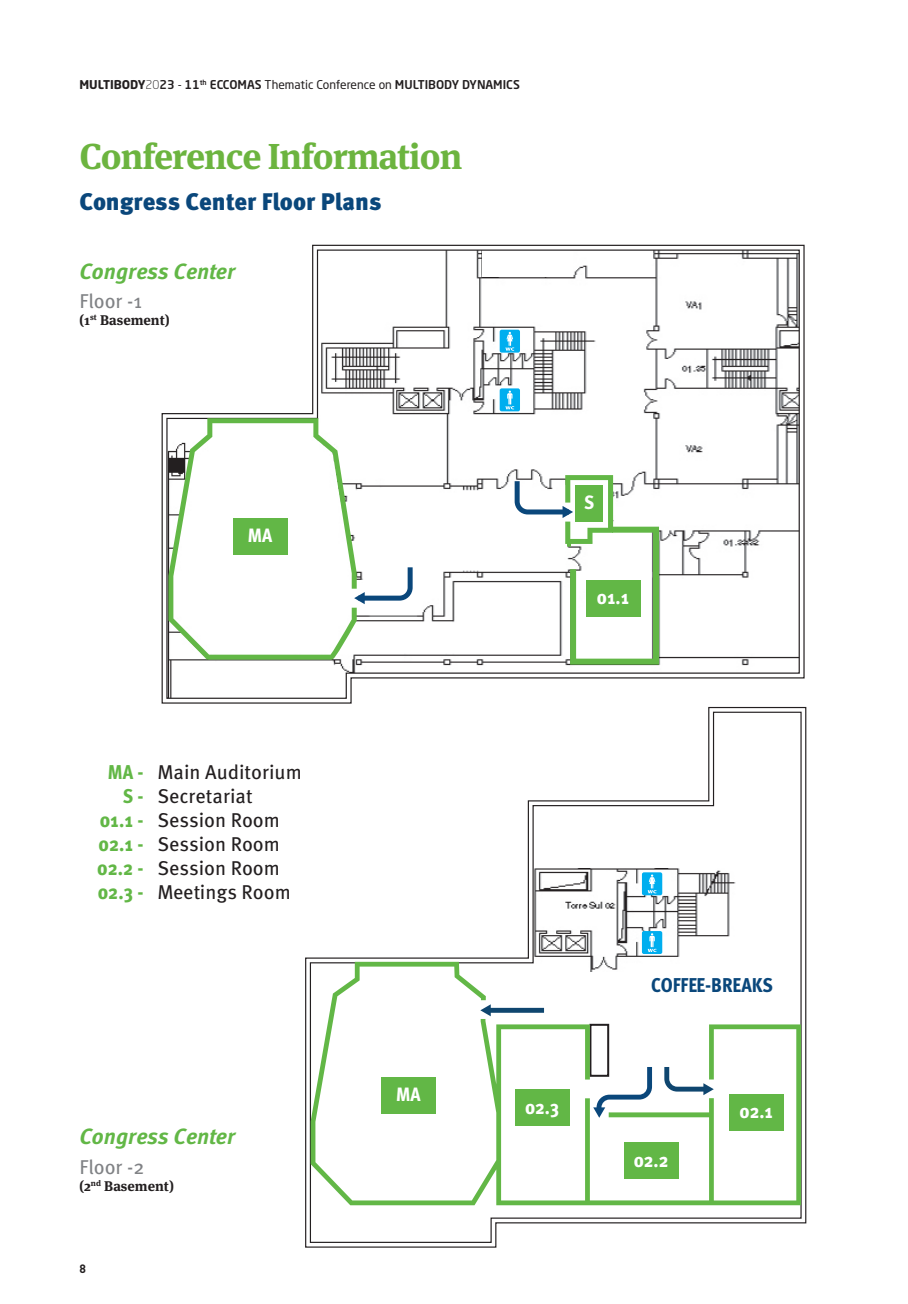
<style>
.page{position:relative;width:908px;height:1304px;background:#fff}
.page>*{position:absolute;margin:0;border:0;box-sizing:border-box;transform-origin:0 0}
.t1{font:700 36px "Meta Serif Pro";letter-spacing:-.025em;color:#6cb43f}
.t2{font:900 24px "FF Meta Pro";color:#0a477b}
.t3{font:italic 700 22px "FF Meta Pro";color:#62b746}
.t4{font:20px/24px "FF Meta Pro";color:#231f20}
.t5{font:800 condensed 20px/24px "FF Meta Pro";color:#62b746;text-align:right}
.t6{font:20px "FF Meta Pro";color:#808285}
.t7{font:800 condensed 20px "FF Meta Pro";color:#0a477b}
.t8{font:800 condensed 19.4px "FF Meta Pro";color:#fff}
.t9{font:700 14px "Meta Serif Pro";color:#231f20}
.t10{font:500 12px "Neo Sans Std";color:#231f20}
.t11{font:700 12px "DIN Pro";color:#231f20}
.s1{font-weight:700}
.s2{font-weight:300}
.s3{font-weight:400}
</style>
<div class="page">
<svg style="left:161px;top:244px;width:643px;height:460px"></svg>
<svg style="left:305px;top:706px;width:501px;height:542px"></svg>
<img style="left:534px;top:868px;width:203px;height:94px">
<svg style="left:310px;top:962px;width:490px;height:243px"></svg>
<div style="left:728px;top:1094px;width:55px;height:36px;background:#62b746"></div>
<div style="left:623px;top:1143px;width:55px;height:36px;background:#62b746"></div>
<div style="left:381px;top:1077px;width:54px;height:36px;background:#62b746"></div>
<svg style="left:499px;top:388px;width:20px;height:23px"></svg>
<svg style="left:499px;top:330px;width:20px;height:23px"></svg>
<svg style="left:641px;top:931px;width:21px;height:23px"></svg>
<svg style="left:641px;top:872px;width:21px;height:23px"></svg>
<div style="left:514px;top:1090px;width:55px;height:36px;background:#62b746"></div>
<svg style="left:480px;top:1004px;width:63px;height:12px"></svg>
<svg style="left:664px;top:1067px;width:49px;height:28px"></svg>
<svg style="left:593px;top:1067px;width:58px;height:51px"></svg>
<svg style="left:168px;top:418px;width:493px;height:250px"></svg>
<p class="t10" style="left:79px;top:77px;width:442px"><span class="s1">MULTIBODY</span><span class="s2">20</span>23 <span class="s3">-</span> 11<sup>th</sup> ECCOMAS <span class="s3">Thematic Conference on</span> MULTIBODY DYNAMICS</p>
<h1 class="t1" style="left:79px;top:128px;width:384px">Conference Information</h1>
<p class="t2" style="left:79px;top:183px;width:303px">Congress Center Floor Plans</p>
<p class="t3" style="left:79px;top:254px;width:157px">Congress Center</p>
<p class="t6" style="left:79px;top:286px;width:64px">Floor -1</p>
<p class="t9" style="left:79px;top:309px;width:92px">(1<sup>st</sup> Basement)</p>
<p class="t8" style="left:248px;top:520px;width:26px">MA</p>
<p class="t5" style="left:97px;top:759px;width:48px">MA -<br>S -<br>01.1 -<br>02.1 -<br>02.2 -<br>02.3 -</p>
<p class="t4" style="left:157px;top:759px;width:146px">Main Auditorium<br>Secretariat<br>Session Room<br>Session Room<br>Session Room<br>Meetings Room</p>
<p class="t3" style="left:79px;top:1119px;width:157px">Congress Center</p>
<p class="t6" style="left:79px;top:1152px;width:66px">Floor -2</p>
<p class="t9" style="left:79px;top:1174px;width:96px">(2<sup>nd</sup> Basement)</p>
<p class="t11" style="left:79px;top:1261px;width:8px">8</p>
<p class="t8" style="left:396px;top:1079px;width:26px">MA</p>
<p class="t8" style="left:583px;top:488px;width:12px">S</p>
<p class="t8" style="left:596px;top:582px;width:34px">01.1</p>
<p class="t8" style="left:524px;top:1092px;width:36px">02.3</p>
<p class="t7" style="left:650px;top:970px;width:123px">COFFEE-BREAKS</p>
<p class="t8" style="left:633px;top:1145px;width:36px">02.2</p>
<p class="t8" style="left:739px;top:1096px;width:35px">02.1</p>
</div>
